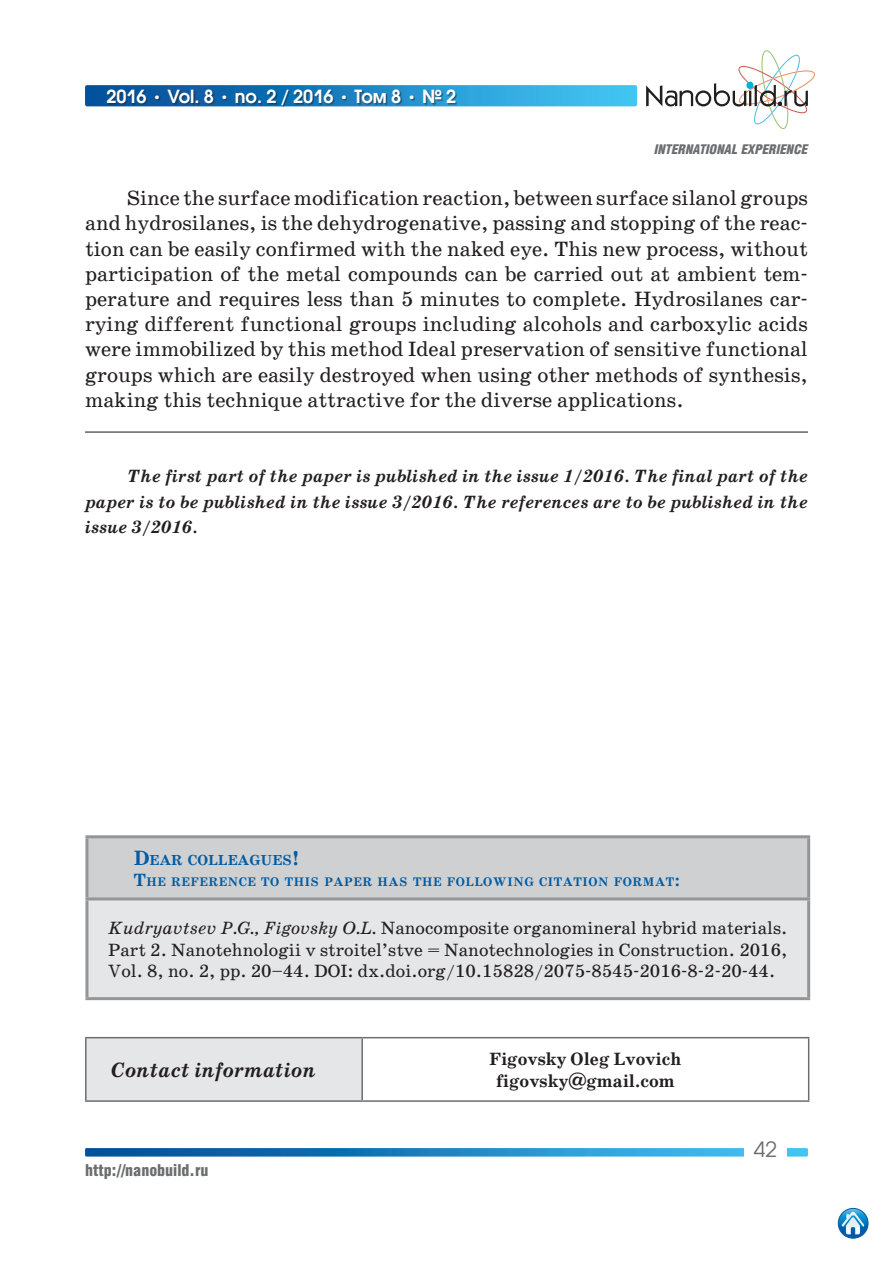
<style>
.page{position:relative;width:893px;height:1263px;background:#fff}
.page>*{position:absolute;margin:0;border:0;box-sizing:border-box;transform-origin:0 0}
.t1{font:21px/25.2px "School Book C";color:#231f20;text-align:justify}
.t2{font:italic 700 21px "School Book C";color:#231f20}
.t3{font:21px "Avant Garde Gothic C";color:#6c6d70}
.t4{font:18px/21.6px "School Book C";color:#231f20;text-align:justify}
.t5{font:italic 700 18px/25.2px "School Book C";color:#231f20;text-align:justify}
.t6{font:700 18px/21.6px "School Book C";color:#231f20;text-align:center}
.t7{font:600 18px "Avant Garde Gothic C";color:#fff}
.t8{font:900 16.5px "Helios Cond";color:#6c6d70}
.t9{font:700 14.7px "School Book C";color:#015ca3}
.t10{font:italic 900 13.5px "Helios Cond";color:#6c6d70}
.t11{font:700 12.6px "School Book C";letter-spacing:.045em;color:#015ca3}
.s1{font-family:"School Book C";font-weight:700}
.s2{font-size:21px}
.s3{font-size:18px}
.s4{font-style:italic}
</style>
<div class="page">
<svg style="left:85px;top:1148px;width:723px;height:8px"></svg>
<div style="left:744px;top:1137px;width:43px;height:19px;background:#fff"></div>
<div style="left:85px;top:85px;width:552px;height:21px;background:linear-gradient(to right,#004694,#42c8f6);border-radius:2px"></div>
<div style="left:108px;top:90px;width:349px;height:17px;background:#231f20;opacity:.5"></div>
<svg style="left:646px;top:50px;width:169px;height:79px"></svg>
<img style="left:838px;top:1208px;width:30px;height:30px;border-radius:15px">
<div style="left:838px;top:1208px;width:30px;height:30px;border:1px solid #015ca3;border-radius:50%"></div>
<hr style="left:85px;top:431px;width:723px;height:2px;background:#231f20">
<div style="left:86px;top:1038px;width:276px;height:63px;background:#e5e6e8"></div>
<hr style="left:85px;top:1037px;width:277px;height:1px;background:#6c6d70">
<hr style="left:85px;top:1038px;width:2px;height:62px;background:#6c6d70">
<hr style="left:362px;top:1037px;width:447px;height:1px;background:#6c6d70">
<hr style="left:361px;top:1038px;width:2px;height:62px;background:#6c6d70">
<hr style="left:808px;top:1038px;width:1px;height:62px;background:#6c6d70">
<hr style="left:85px;top:1100px;width:277px;height:2px;background:#6c6d70">
<hr style="left:362px;top:1100px;width:447px;height:2px;background:#6c6d70">
<div style="left:87px;top:837px;width:722px;height:62px;background:#cfd0d2"></div>
<div style="left:87px;top:899px;width:722px;height:100px;background:#e5e6e8"></div>
<hr style="left:85px;top:835px;width:725px;height:3px;background:#939598">
<hr style="left:85px;top:838px;width:3px;height:59px;background:#939598">
<hr style="left:807px;top:838px;width:3px;height:59px;background:#939598">
<hr style="left:85px;top:897px;width:725px;height:3px;background:#939598">
<hr style="left:85px;top:900px;width:3px;height:97px;background:#939598">
<hr style="left:807px;top:900px;width:3px;height:97px;background:#939598">
<hr style="left:85px;top:997px;width:725px;height:3px;background:#939598">
<p class="t7" style="left:106px;top:85px;width:351px">2016 <span class="s1">•</span> Vol. 8 <span class="s1">•</span> no. 2 / 2016 <span class="s1">•</span> Том 8 <span class="s1">•</span> № 2</p>
<p class="t10" style="left:654px;top:142px;width:155px">INTERNATIONAL EXPERIENCE</p>
<p class="t1" style="left:85px;top:186px;width:724px;text-indent:43px">Since the surface modification reaction, between surface silanol groups and hydrosilanes, is the dehydrogenative, passing and stopping of the reac&shy;tion can be easily confirmed with the naked eye. This new process, without participation of the metal compounds can be carried out at ambient tem&shy;perature and requires less than 5 minutes to complete. Hydrosilanes car&shy;rying different functional groups including alcohols and carboxylic acids were immobilized by this method Ideal preservation of sensitive functional groups which are easily destroyed when using other methods of synthesis, making this technique attractive for the diverse applications.</p>
<p class="t5" style="left:85px;top:464px;width:724px;text-indent:43px">The first part of the paper is published in the issue 1/2016. The final part of the paper is to be published in the issue 3/2016. The references are to be published in the issue 3/2016.</p>
<p class="t9" style="left:134px;top:852px;width:167px"><span class="s2">D</span>EAR COLLEAGUES<span class="s2">!</span></p>
<p class="t11" style="left:134px;top:875px;width:548px"><span class="s3">T</span>HE REFERENCE TO THIS PAPER HAS THE FOLLOWING CITATION FORMAT<span class="s3">:</span></p>
<p class="t4" style="left:108px;top:917px;width:681px"><span class="s4">Kudryavtsev P.G., Figovsky O.L.</span> Nanocomposite organomineral hybrid materials.<br>Part 2. Nanotehnologii v stroitel’stve = Nanotechnologies in Construction. 2016, Vol. 8, no. 2, pp. 20–44. DOI: dx.doi.org/10.15828/2075-8545-2016-8-2-20-44.</p>
<p class="t2" style="left:111px;top:1059px;width:206px">Contact information</p>
<p class="t6" style="left:489px;top:1049px;width:194px">Figovsky Oleg Lvovich figovsky@gmail.com</p>
<p class="t8" style="left:85px;top:1161px;width:125px">http://nanobuild.ru</p>
<p class="t3" style="left:754px;top:1136px;width:25px">42</p>
</div>
